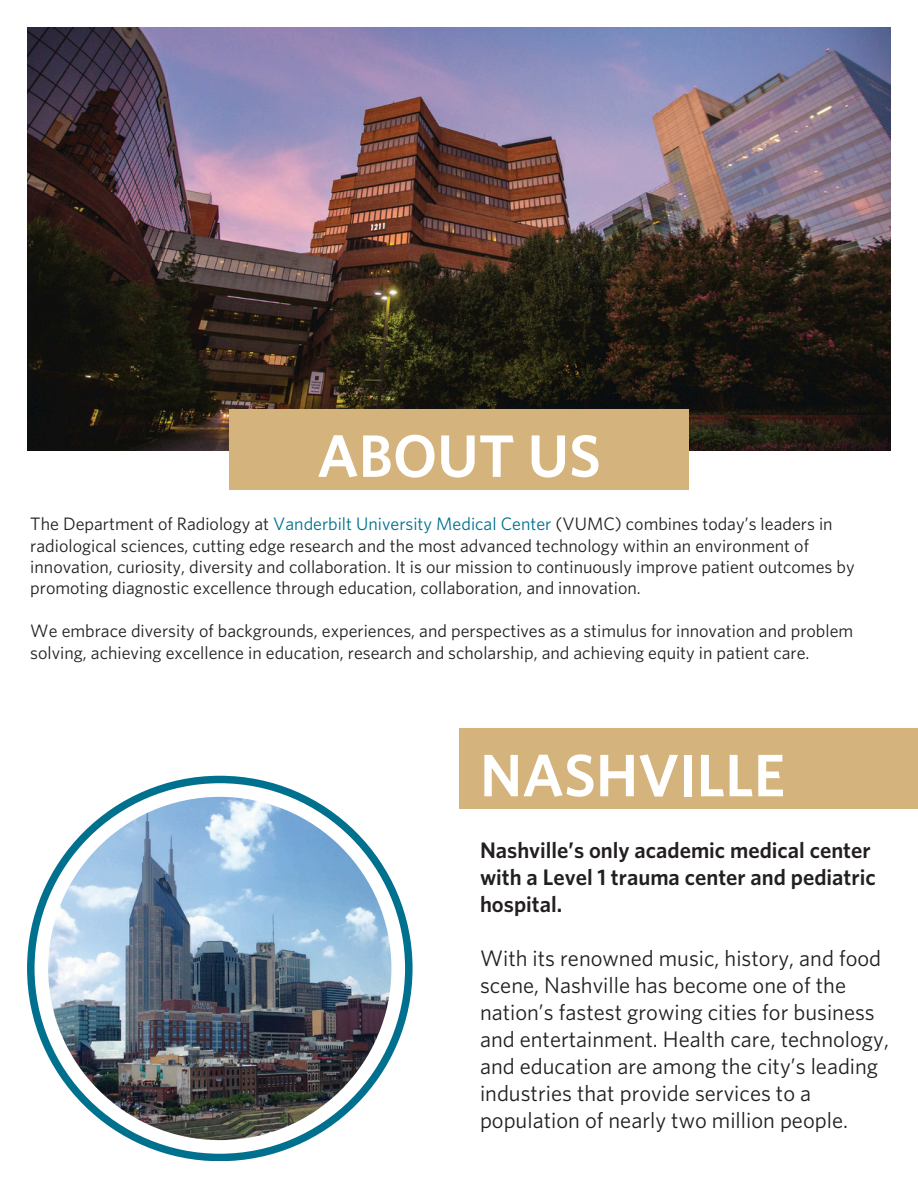
<style>
.page{position:relative;width:918px;height:1188px;background:#fff}
.page>*{position:absolute;margin:0;border:0;box-sizing:border-box;transform-origin:0 0}
.t1{font:600 60px "Whitney";color:#fff}
.t2{font:22.5px/27px "Whitney";color:#231f20}
.t3{font:600 22.5px/27px "Whitney";color:#231f20}
.t4{font:18px/21.3px "Whitney";color:#231f20}
.s1{color:#00718f}
</style>
<div class="page">
<img style="left:27px;top:27px;width:864px;height:423px">
<div style="left:230px;top:409px;width:458px;height:81px;background:#d4b37d"></div>
<div style="left:459px;top:728px;width:459px;height:81px;background:#d4b37d"></div>
<img style="left:27px;top:776px;width:386px;height:385px">
<p class="t1" style="left:317px;top:429px;width:285px">ABOUT US</p>
<p class="t4" style="left:30px;top:514px;width:826px">The Department of Radiology at <span class="s1">Vanderbilt University Medical Center</span> (VUMC) combines today’s leaders in radiological sciences, cutting edge research and the most advanced technology within an environment of innovation, curiosity, diversity and collaboration. It is our mission to continuously improve patient outcomes by promoting diagnostic excellence through education, collaboration, and innovation.</p>
<h1 class="t4" style="left:30px;top:621px;width:824px">We embrace diversity of backgrounds, experiences, and perspectives as a stimulus for innovation and problem solving, achieving excellence in education, research and scholarship, and achieving equity in patient care.</h1>
<p class="t1" style="left:480px;top:748px;width:307px">NASHVILLE</p>
<h2 class="t3" style="left:480px;top:838px;width:397px">Nashville’s only academic medical center with a Level 1 trauma center and pediatric hospital.</h2>
<h2 class="t2" style="left:480px;top:946px;width:410px">With its renowned music, history, and food scene, Nashville has become one of the nation’s fastest growing cities for business and entertainment. Health care, technology, and education are among the city’s leading industries that provide services to a population of nearly two million people.</h2>
</div>
